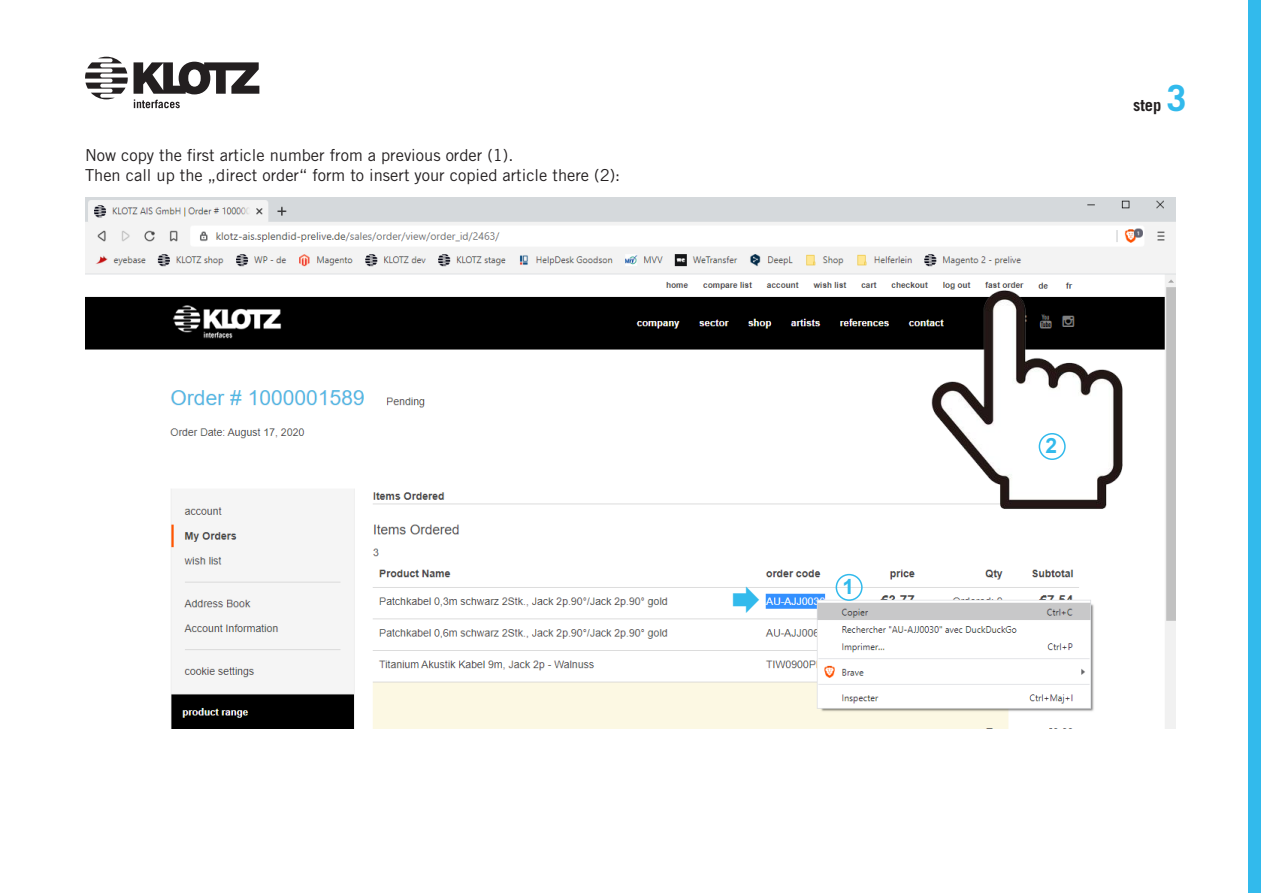
<style>
.page{position:relative;width:1263px;height:893px;background:#fff}
.page>*{position:absolute;margin:0;border:0;box-sizing:border-box;transform-origin:0 0}
.t1{font:700 21px "Arial";color:#32baec}
.t2{font:16.5px/19.8px "Trade Gothic LT Pro";color:#231f20}
.t3{font:700 16.5px "Trade Gothic LT Pro";color:#231f20}
.s1{font-size:36px;color:#32baec}
</style>
<div class="page">
<div style="left:1248px;top:0;width:13px;height:893px;background:#32baec"></div>
<svg style="left:134px;top:62px;width:125px;height:46px"></svg>
<svg style="left:85px;top:57px;width:43px;height:42px"></svg>
<img style="left:85px;top:197px;width:1091px;height:532px">
<div style="left:836px;top:574px;width:27px;height:27px;border:2px solid #32baec;border-radius:50%"></div>
<div style="left:1039px;top:433px;width:27px;height:27px;border:2px solid #32baec;border-radius:50%"></div>
<svg style="left:733px;top:586px;width:26px;height:27px"></svg>
<p class="t2" style="left:85px;top:145px;width:537px">Now copy the first article number from a previous order (1).<br>Then call up the „direct order“ form to insert your copied article there (2):</p>
<p class="t1" style="left:842px;top:571px;width:13px">1</p>
<p class="t3" style="left:1133px;top:95px;width:55px">step <span class="s1">3</span></p>
<p class="t1" style="left:1045px;top:431px;width:13px">2</p>
</div>
